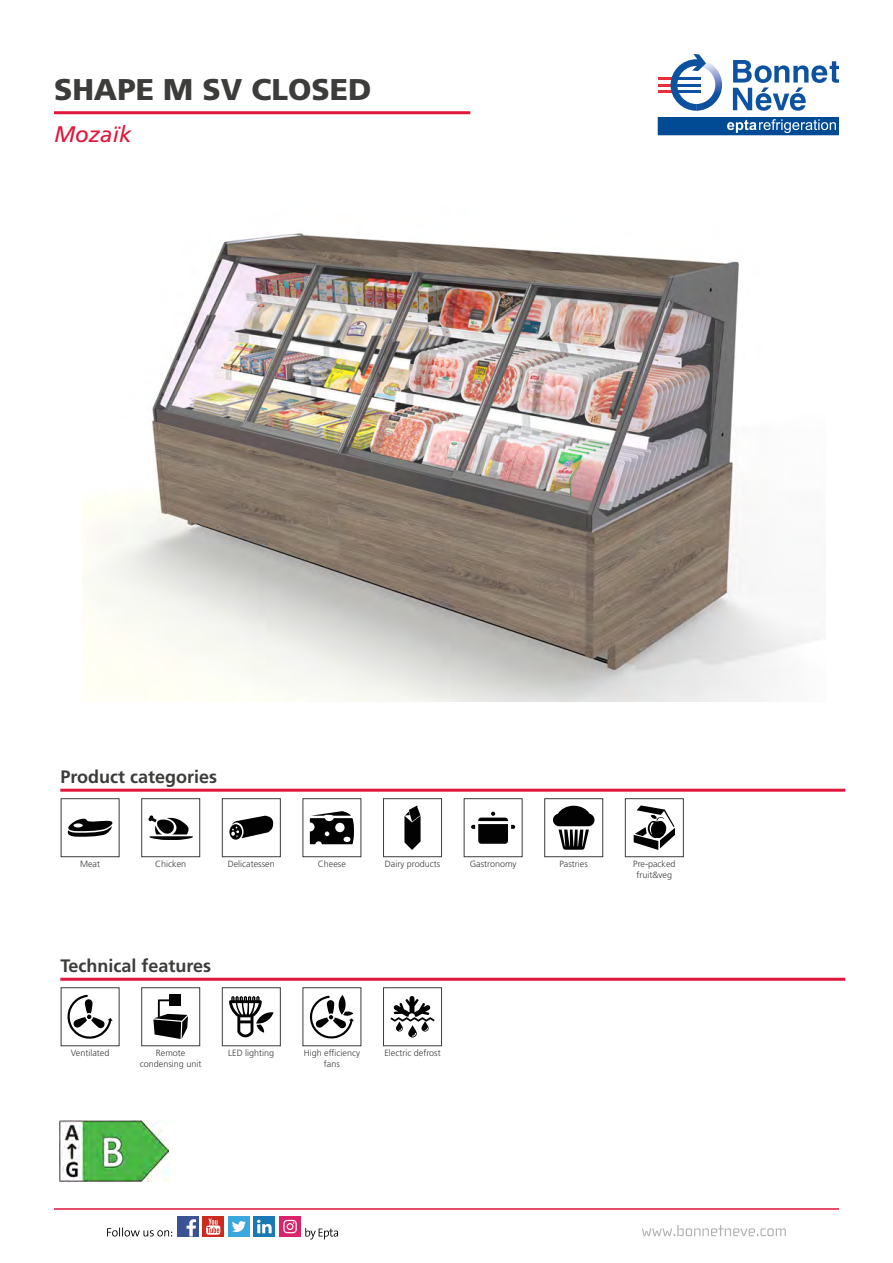
<style>
.page{position:relative;width:893px;height:1263px;background:#fff}
.page>*{position:absolute;margin:0;border:0;box-sizing:border-box;transform-origin:0 0}
.t1{font:900 30px "Frutiger LT Std";color:#3c3c3b}
.t2{font:italic 22.5px "Frutiger LT Std";color:#e1173d}
.t3{font:700 18px "Frutiger LT Std";color:#3c3c3b}
.t4{font:300 9px/10.8px "Frutiger LT Std";color:#3c3c3b;text-align:center}
</style>
<div class="page">
<hr style="left:54px;top:1208px;width:785px;height:2px;background:#e1173d">
<div style="left:203px;top:1216px;width:21px;height:21px;background:#cb2a20"></div>
<svg style="left:206px;top:1218px;width:14px;height:17px"></svg>
<div style="left:177px;top:1216px;width:21px;height:21px;background:#3b5293"></div>
<svg style="left:187px;top:1219px;width:9px;height:17px"></svg>
<div style="left:254px;top:1216px;width:21px;height:21px;background:#1a78b4"></div>
<svg style="left:257px;top:1220px;width:15px;height:13px"></svg>
<div style="left:228px;top:1216px;width:22px;height:21px;background:#3aa7df"></div>
<svg style="left:232px;top:1221px;width:14px;height:11px"></svg>
<svg style="left:107px;top:1227px;width:65px;height:9px"></svg>
<svg style="left:305px;top:1228px;width:33px;height:11px"></svg>
<div style="left:279px;top:1216px;width:22px;height:21px;background:#dc226b"></div>
<svg style="left:283px;top:1220px;width:14px;height:13px"></svg>
<hr style="left:54px;top:111px;width:416px;height:3px;background:#e1173d">
<hr style="left:60px;top:978px;width:785px;height:3px;background:#e1173d">
<hr style="left:60px;top:789px;width:785px;height:3px;background:#e1173d">
<svg style="left:642px;top:1225px;width:144px;height:11px"></svg>
<svg style="left:658px;top:117px;width:181px;height:18px;background:#2061a0"></svg>
<svg style="left:733px;top:60px;width:106px;height:51px"></svg>
<hr style="left:658px;top:77px;width:17px;height:3px;background:#e73037">
<hr style="left:658px;top:84px;width:17px;height:3px;background:#e73037">
<hr style="left:658px;top:90px;width:17px;height:3px;background:#e73037">
<img style="left:706px;top:62px;width:16px;height:47px">
<svg style="left:671px;top:54px;width:35px;height:57px"></svg>
<svg style="left:67px;top:995px;width:46px;height:44px"></svg>
<div style="left:61px;top:987px;width:58px;height:59px;border:1px solid #3c3c3b"></div>
<div style="left:169px;top:994px;width:12px;height:12px;background:#020203"></div>
<svg style="left:153px;top:999px;width:35px;height:40px"></svg>
<div style="left:141px;top:987px;width:59px;height:59px;border:1px solid #3c3c3b"></div>
<svg style="left:256px;top:1011px;width:18px;height:13px"></svg>
<svg style="left:229px;top:996px;width:35px;height:41px"></svg>
<div style="left:222px;top:987px;width:59px;height:59px;border:1px solid #3c3c3b"></div>
<svg style="left:309px;top:996px;width:45px;height:43px"></svg>
<svg style="left:337px;top:995px;width:10px;height:20px"></svg>
<div style="left:303px;top:987px;width:58px;height:59px;border:1px solid #3c3c3b"></div>
<svg style="left:390px;top:996px;width:45px;height:41px"></svg>
<div style="left:383px;top:987px;width:59px;height:59px;border:1px solid #3c3c3b"></div>
<svg style="left:67px;top:818px;width:46px;height:19px"></svg>
<div style="left:61px;top:798px;width:58px;height:59px;border:1px solid #3c3c3b"></div>
<svg style="left:148px;top:815px;width:45px;height:25px"></svg>
<div style="left:141px;top:798px;width:59px;height:59px;border:1px solid #3c3c3b"></div>
<svg style="left:229px;top:815px;width:44px;height:25px"></svg>
<div style="left:222px;top:798px;width:59px;height:59px;border:1px solid #3c3c3b"></div>
<svg style="left:310px;top:811px;width:44px;height:33px"></svg>
<div style="left:303px;top:798px;width:58px;height:59px;border:1px solid #3c3c3b"></div>
<svg style="left:404px;top:805px;width:17px;height:45px"></svg>
<div style="left:383px;top:798px;width:59px;height:59px;border:1px solid #3c3c3b"></div>
<svg style="left:471px;top:812px;width:44px;height:32px"></svg>
<div style="left:464px;top:798px;width:58px;height:59px;border:1px solid #3c3c3b"></div>
<svg style="left:553px;top:806px;width:41px;height:44px"></svg>
<div style="left:544px;top:798px;width:59px;height:59px;border:1px solid #3c3c3b"></div>
<svg style="left:634px;top:805px;width:41px;height:45px"></svg>
<div style="left:625px;top:798px;width:59px;height:59px;border:1px solid #3c3c3b"></div>
<img style="left:83px;top:233px;width:737px;height:468px">
<img style="left:60px;top:1120px;width:108px;height:61px">
<h1 class="t1" style="left:54px;top:72px;width:319px">SHAPE M SV CLOSED</h1>
<h2 class="t2" style="left:54px;top:121px;width:79px">Mozaïk</h2>
<h3 class="t3" style="left:60px;top:766px;width:158px">Product categories</h3>
<p class="t4" style="left:80px;top:859px;width:21px">Meat</p>
<p class="t4" style="left:155px;top:859px;width:33px">Chicken</p>
<p class="t4" style="left:228px;top:859px;width:48px">Delicatessen</p>
<p class="t4" style="left:318px;top:859px;width:30px">Cheese</p>
<p class="t4" style="left:385px;top:859px;width:57px">Dairy products</p>
<p class="t4" style="left:470px;top:859px;width:48px">Gastronomy</p>
<p class="t4" style="left:559px;top:859px;width:30px">Pastries</p>
<p class="t4" style="left:633px;top:859px;width:44px">Pre-packed fruit&amp;veg</p>
<h3 class="t3" style="left:60px;top:955px;width:152px">Technical features</h3>
<p class="t4" style="left:71px;top:1048px;width:40px">Ventilated</p>
<p class="t4" style="left:140px;top:1048px;width:63px">Remote condensing unit</p>
<p class="t4" style="left:228px;top:1048px;width:48px">LED lighting</p>
<p class="t4" style="left:304px;top:1048px;width:58px">High efficiency fans</p>
<p class="t4" style="left:384px;top:1048px;width:58px">Electric defrost</p>
</div>
